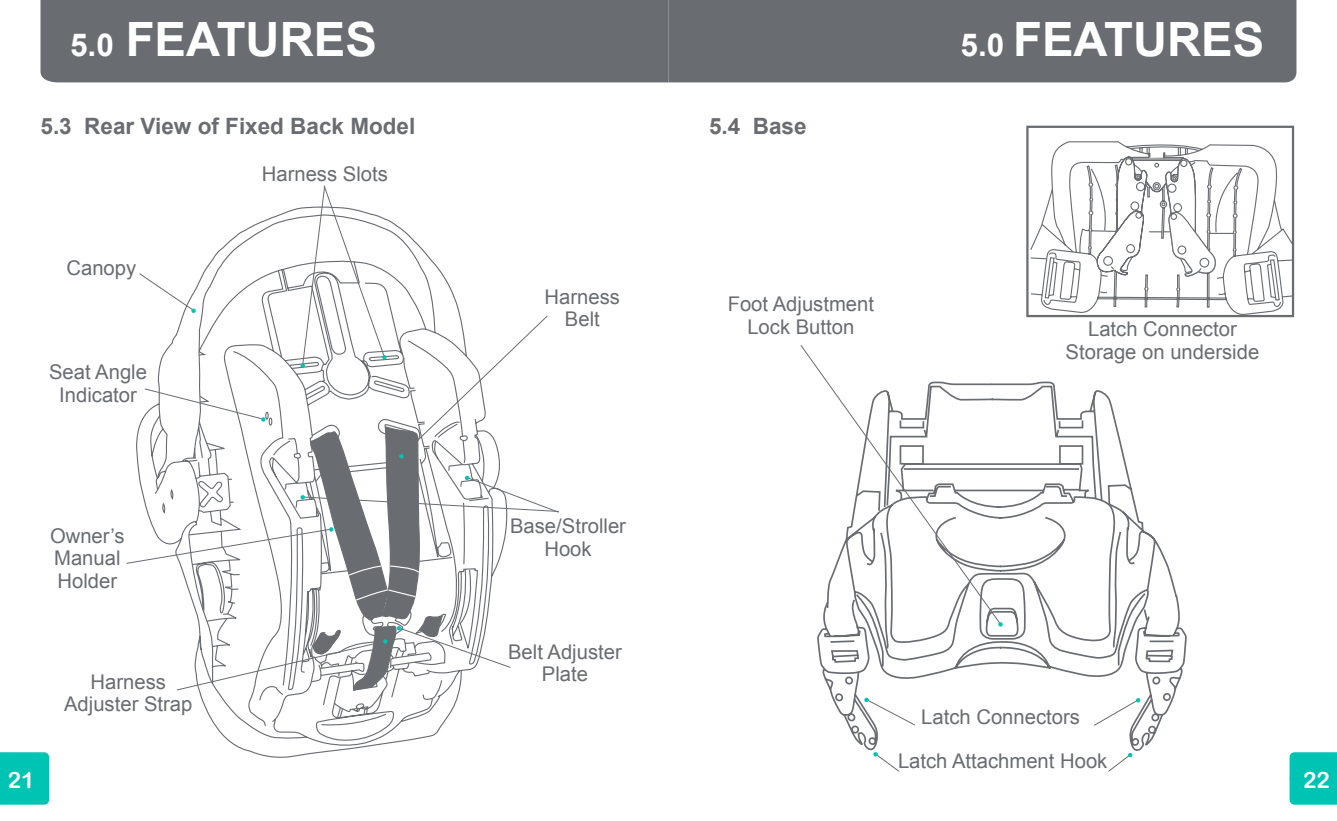
<style>
.page{position:relative;width:1337px;height:821px;background:#fff}
.page>*{position:absolute;margin:0;border:0;box-sizing:border-box;transform-origin:0 0}
.t1{font:700 47.25px "Arial";color:#fff}
.t2{font:700 22.5px "Arial";color:#696c71}
.t3{font:22.5px "Arial Rounded MT Bold";color:#fff}
.t4{font:20.25px/22.5px "Arial";color:#696c71;text-align:center}
.s1{font-size:31.5px}
</style>
<div class="page">
<div style="left:668px;top:0;width:628px;height:82px;background:#696c71"></div>
<div style="left:40px;top:0;width:628px;height:82px;background:#696c71"></div>
<div style="left:0;top:752px;width:49px;height:52px;background:#00c4b3"></div>
<div style="left:1289px;top:752px;width:47px;height:52px;background:#00c4b3"></div>
<svg style="left:210px;top:718px;width:237px;height:40px"></svg>
<svg style="left:199px;top:691px;width:261px;height:27px"></svg>
<svg style="left:126px;top:185px;width:433px;height:506px"></svg>
<svg style="left:1108px;top:753px;width:24px;height:18px"></svg>
<svg style="left:873px;top:753px;width:27px;height:18px"></svg>
<svg style="left:825px;top:378px;width:351px;height:215px"></svg>
<svg style="left:817px;top:593px;width:370px;height:160px"></svg>
<svg style="left:1029px;top:141px;width:266px;height:177px"></svg>
<div style="left:1026px;top:126px;width:268px;height:191px;border:2px solid #696c71"></div>
<div style="left:1148px;top:151px;width:17px;height:9px;background:#fff;border:2px solid #696c71"></div>
<div style="left:1148px;top:152px;width:16px;height:7px;border:1px solid #696c71"></div>
<svg style="left:1093px;top:156px;width:126px;height:121px"></svg>
<h1 class="t1" style="left:70px;top:13px;width:308px"><span class="s1">5.0</span> FEATURES</h1>
<h1 class="t1" style="left:960px;top:13px;width:305px"><span class="s1">5.0</span> FEATURES</h1>
<p class="t2" style="left:40px;top:113px;width:376px">5.3 Rear View of Fixed Back Model</p>
<p class="t4" style="left:262px;top:162px;width:128px">Harness Slots</p>
<p class="t4" style="left:66px;top:257px;width:71px">Canopy</p>
<p class="t4" style="left:49px;top:361px;width:99px">Seat Angle<br>Indicator</p>
<p class="t4" style="left:50px;top:524px;width:76px;text-align:left">Owner’s<br>Manual<br>Holder</p>
<p class="t4" style="left:64px;top:670px;width:130px">Harness<br>Adjuster Strap</p>
<p class="t4" style="left:544px;top:285px;width:77px">Harness<br>Belt</p>
<p class="t4" style="left:510px;top:515px;width:117px">Base/Stroller<br>Hook</p>
<p class="t4" style="left:508px;top:640px;width:115px">Belt Adjuster<br>Plate</p>
<p class="t2" style="left:709px;top:113px;width:99px">5.4 Base</p>
<p class="t4" style="left:727px;top:293px;width:148px">Foot Adjustment<br>Lock Button</p>
<p class="t4" style="left:1065px;top:317px;width:195px">Latch Connector<br>Storage on underside</p>
<p class="t4" style="left:898px;top:695px;width:211px;line-height:43.2px">Latch Connectors<br>Latch Attachment Hook</p>
<p class="t3" style="left:8px;top:766px;width:28px">21</p>
<p class="t3" style="left:1303px;top:766px;width:28px">22</p>
</div>
